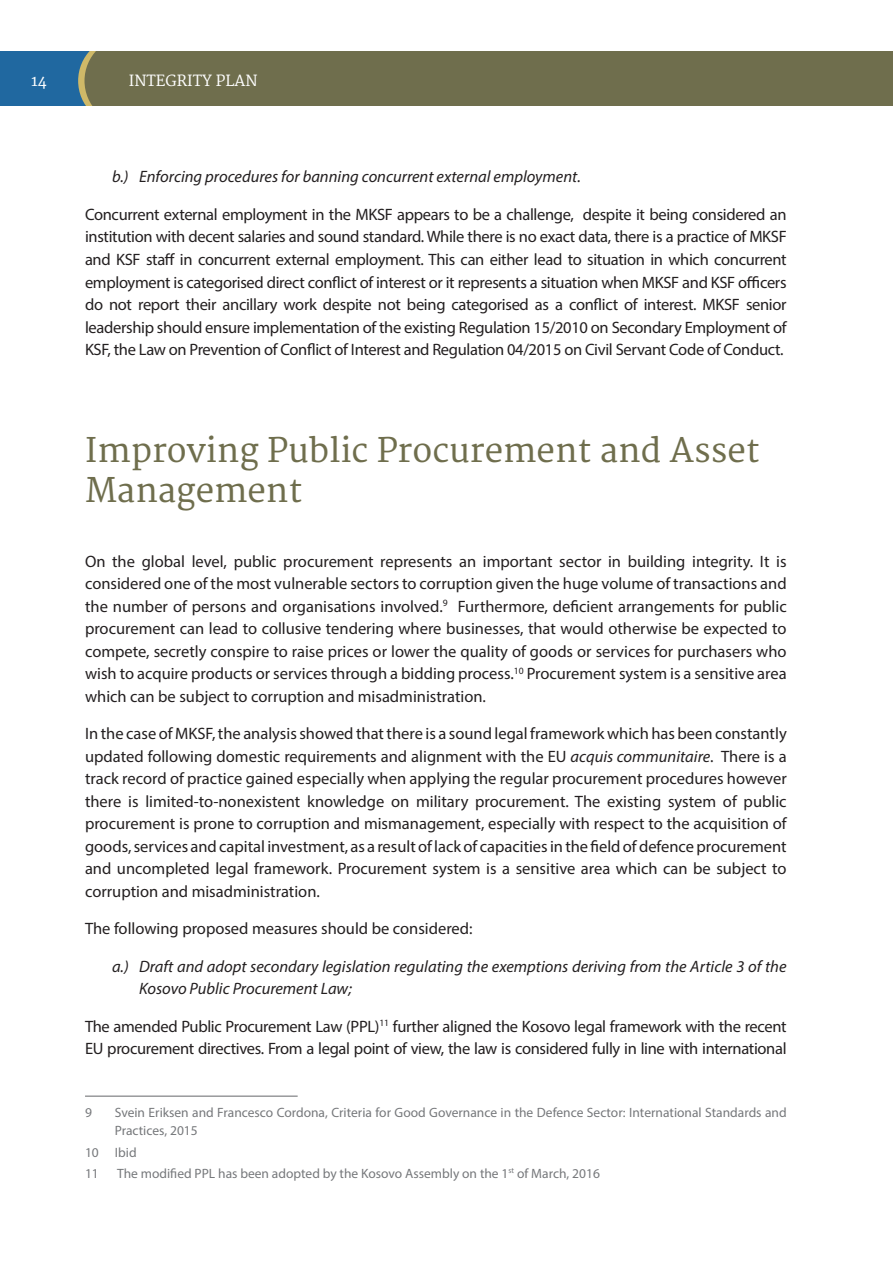
<style>
.page{position:relative;width:893px;height:1263px;background:#fff}
.page>*{position:absolute;margin:0;border:0;box-sizing:border-box;transform-origin:0 0}
.t1{font:33px/39.6px "Merriweather";color:#6f6e4d}
.t2{font:16.5px/22.5px "Myriad Pro";letter-spacing:-.02em;color:#231f20;text-align:justify}
.t3{font:italic 16.5px/22.5px "Myriad Pro";color:#231f20}
.t4{font:16.5px "Myriad Pro";color:#231f20}
.t5{font:15px "Merriweather";color:#fff}
.t6{font:13.5px/18px "Myriad Pro";color:#76787b}
.s1{font-style:italic}
</style>
<div class="page">
<div style="left:0;top:37px;width:122px;height:88px;background:#2068a0"></div>
<div style="left:147px;top:28px;width:746px;height:110px;background:#6f6e4d"></div>
<svg style="left:78px;top:36px;width:89px;height:89px"></svg>
<div style="left:85px;top:36px;width:88px;height:89px;background:#6f6e4d;border-radius:50%"></div>
<div style="left:0;top:0;width:893px;height:51px;background:#fff"></div>
<div style="left:0;top:106px;width:893px;height:44px;background:#fff"></div>
<hr style="left:85px;top:1095px;width:213px;height:2px;background:#76787b">
<p class="t5" style="left:31px;top:72px;width:18px">14</p>
<p class="t5" style="left:129px;top:72px;width:130px">INTEGRITY PLAN</p>
<p class="t3" style="left:112px;top:165px;width:470px">b.) Enforcing procedures for banning concurrent external employment.</p>
<p class="t2" style="left:85px;top:203px;width:703px">Concurrent external employment in the MKSF appears to be a challenge, despite it being considered an institution with decent salaries and sound standard. While there is no exact data, there is a practice of MKSF and KSF staff in concurrent external employment. This can either lead to situation in which concurrent employment is categorised direct conflict of interest or it represents a situation when MKSF and KSF officers do not report their ancillary work despite not being categorised as a conflict of interest. MKSF senior leadership should ensure implementation of the existing Regulation 15/2010 on Secondary Employment of KSF, the Law on Prevention of Conflict of Interest and Regulation 04/2015 on Civil Servant Code of Conduct.</p>
<h1 class="t1" style="left:85px;top:432px;width:676px">Improving Public Procurement and Asset<br>Management</h1>
<p class="t2" style="left:85px;top:550px;width:703px">On the global level, public procurement represents an important sector in building integrity. It is considered one of the most vulnerable sectors to corruption given the huge volume of transactions and the number of persons and organisations involved.<sup>9</sup> Furthermore, deficient arrangements for public procurement can lead to collusive tendering where businesses, that would otherwise be expected to compete, secretly conspire to raise prices or lower the quality of goods or services for purchasers who wish to acquire products or services through a bidding process.<sup>10</sup> Procurement system is a sensitive area which can be subject to corruption and misadministration.</p>
<p class="t2" style="left:85px;top:722px;width:703px">In the case of MKSF, the analysis showed that there is a sound legal framework which has been constantly updated following domestic requirements and alignment with the EU <span class="s1">acquis communitaire</span>. There is a track record of practice gained especially when applying the regular procurement procedures however there is limited-to-nonexistent knowledge on military procurement. The existing system of public procurement is prone to corruption and mismanagement, especially with respect to the acquisition of goods, services and capital investment, as a result of lack of capacities in the field of defence procurement and uncompleted legal framework. Procurement system is a sensitive area which can be subject to corruption and misadministration.</p>
<p class="t4" style="left:85px;top:919px;width:389px">The following proposed measures should be considered:</p>
<p class="t3" style="left:139px;top:955px;width:649px;text-indent:-27px">a.) Draft and adopt secondary legislation regulating the exemptions deriving from the Article 3 of the<br>Kosovo Public Procurement Law;</p>
<p class="t2" style="left:85px;top:1015px;width:703px">The amended Public Procurement Law (PPL)<sup>11</sup> further aligned the Kosovo legal framework with the recent<br>EU procurement directives. From a legal point of view, the law is considered fully in line with international</p>
<p class="t6" style="left:85px;top:1104px;width:8px">9</p>
<p class="t6" style="left:115px;top:1104px;width:673px">Svein Eriksen and Francesco Cordona, Criteria for Good Governance in the Defence Sector: International Standards and<br>Practices, 2015</p>
<p class="t6" style="left:85px;top:1141px;width:53px;line-height:21.3px">10 Ibid<br>11</p>
<p class="t6" style="left:117px;top:1164px;width:484px">The modified PPL has been adopted by the Kosovo Assembly on the 1<sup>st</sup> of March, 2016</p>
</div>
